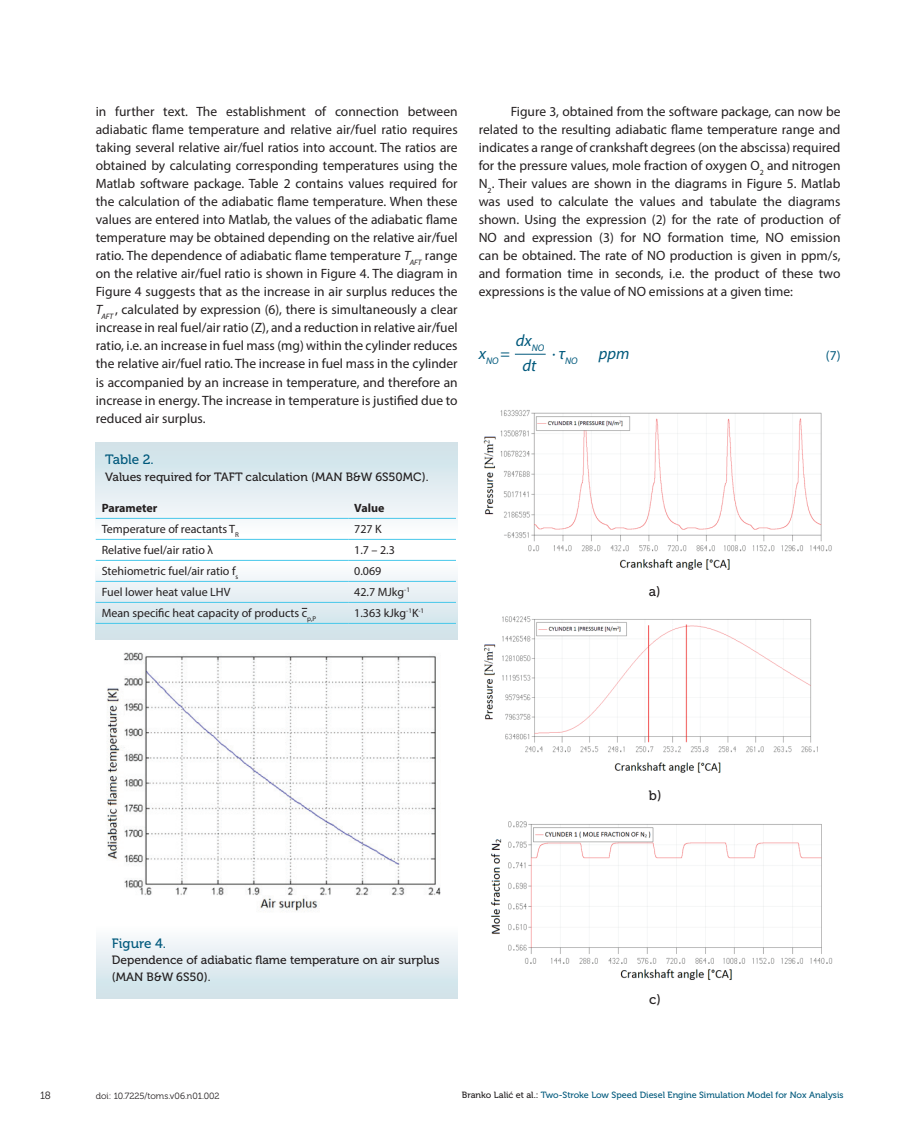
<style>
.page{position:relative;width:915px;height:1127px;background:#fff}
.page>*{position:absolute;margin:0;border:0;box-sizing:border-box;transform-origin:0 0}
.Body_text{font:italic 16.5px "Myriad Pro";color:#00597c}
.Body_text-2{font:13.5px/18px "Myriad Pro";color:#231f20;text-align:justify}
.Figure{font:13.5px "Museo 500";color:#00597c}
.Figure-2{font:13.5px "Museo 500";color:#231f20}
.Body_text-3{font:13.5px "Myriad Pro";color:#00597c}
.Body_text-4{font:12px "Myriad Pro";color:#231f20}
.Figure_naslov{font:12px/16.5px "Museo 500";color:#231f20}
.Body_text-5{font:700 12px "Myriad Pro";color:#231f20}
.t1{font:10.5px "Museo 300";color:#231f20}
.t2{font:9px "Museo 500";color:#00597c}
.t3{font:9px "Museo 300";color:#231f20}
.s1{font-style:italic}
.s2{color:#231f20}
</style>
<div class="page">
<div style="left:96px;top:442px;width:361px;height:93px;background:linear-gradient(to bottom,#cce0e7,#fcfcfe)"></div>
<div style="left:96px;top:561px;width:361px;height:79px;background:linear-gradient(to bottom,#fcfdfe,#cce0e7)"></div>
<hr style="left:514px;top:354px;width:31px;height:1px;background:#00597c">
<hr style="left:96px;top:518px;width:252px;height:1px;background:#47c7ea">
<hr style="left:348px;top:518px;width:108px;height:1px;background:#47c7ea">
<hr style="left:96px;top:539px;width:252px;height:1px;background:#47c7ea">
<hr style="left:348px;top:539px;width:108px;height:1px;background:#47c7ea">
<hr style="left:96px;top:560px;width:252px;height:1px;background:#47c7ea">
<hr style="left:348px;top:560px;width:108px;height:1px;background:#47c7ea">
<hr style="left:96px;top:581px;width:252px;height:1px;background:#47c7ea">
<hr style="left:348px;top:581px;width:108px;height:1px;background:#47c7ea">
<hr style="left:96px;top:602px;width:252px;height:1px;background:#47c7ea">
<hr style="left:348px;top:602px;width:108px;height:1px;background:#47c7ea">
<hr style="left:96px;top:623px;width:252px;height:1px;background:#47c7ea">
<hr style="left:348px;top:623px;width:108px;height:1px;background:#47c7ea">
<div style="left:96px;top:925px;width:361px;height:74px;background:linear-gradient(to bottom,#fdfcfe,#cde1e8)"></div>
<img style="left:107px;top:652px;width:334px;height:259px">
<img style="left:483px;top:410px;width:349px;height:160px">
<img style="left:484px;top:616px;width:334px;height:157px">
<img style="left:491px;top:821px;width:342px;height:159px">
<p class="Body_text-2" style="left:96px;top:103px;width:363px">in further text. The establishment of connection between adiabatic flame temperature and relative air/fuel ratio requires taking several relative air/fuel ratios into account. The ratios are obtained by calculating corresponding temperatures using the Matlab software package. Table 2 contains values required for the calculation of the adiabatic flame temperature. When these values are entered into Matlab, the values of the adiabatic flame temperature may be obtained depending on the relative air/fuel ratio. The dependence of adiabatic flame temperature <span class="s1">T</span><sub>AFT</sub> range on the relative air/fuel ratio is shown in Figure 4. The diagram in Figure 4 suggests that as the increase in air surplus reduces the <span class="s1">T</span><sub>AFT</sub> , calculated by expression (6), there is simultaneously a clear increase in real fuel/air ratio (Z), and a reduction in relative air/fuel ratio, i.e. an increase in fuel mass (mg) within the cylinder reduces the relative air/fuel ratio. The increase in fuel mass in the cylinder is accompanied by an increase in temperature, and therefore an increase in energy. The increase in temperature is justified due to reduced air surplus.</p>
<p class="Figure" style="left:105px;top:452px;width:50px">Table 2.</p>
<p class="Figure_naslov" style="left:105px;top:469px;width:325px">Values required for TAFT calculation (MAN B&amp;W 6S50MC).</p>
<p class="Body_text-5" style="left:102px;top:500px;width:57px">Parameter</p>
<p class="Body_text-5" style="left:354px;top:500px;width:32px">Value</p>
<p class="Body_text-4" style="left:102px;top:522px;width:139px">Temperature of reactants T<sub>R</sub></p>
<p class="Body_text-4" style="left:354px;top:522px;width:29px">727 K</p>
<p class="Body_text-4" style="left:102px;top:543px;width:113px">Relative fuel/air ratio λ</p>
<p class="Body_text-4" style="left:354px;top:543px;width:42px">1.7 – 2.3</p>
<p class="Body_text-4" style="left:102px;top:564px;width:138px">Stehiometric fuel/air ratio f<sub>s</sub></p>
<p class="Body_text-4" style="left:354px;top:564px;width:29px">0.069</p>
<p class="Body_text-4" style="left:102px;top:585px;width:130px">Fuel lower heat value LHV</p>
<p class="Body_text-4" style="left:354px;top:585px;width:57px">42.7 MJkg<sup>-1</sup></p>
<p class="Body_text-4" style="left:102px;top:606px;width:216px">Mean specific heat capacity of products c<sub>p,P</sub></p>
<p class="Body_text-4" style="left:354px;top:606px;width:71px">1.363 kJkg<sup>-1</sup>K<sup>-1</sup></p>
<p class="Body_text-2" style="left:478px;top:103px;width:363px;text-indent:32px">Figure 3, obtained from the software package, can now be related to the resulting adiabatic flame temperature range and indicates a range of crankshaft degrees (on the abscissa) required for the pressure values, mole fraction of oxygen O<sub>2</sub> and nitrogen N<sub>2</sub>. Their values are shown in the diagrams in Figure 5. Matlab was used to calculate the values and tabulate the diagrams shown. Using the expression (2) for the rate of production of NO and expression (3) for NO formation time, NO emission can be obtained. The rate of NO production is given in ppm/s, and formation time in seconds, i.e. the product of these two expressions is the value of NO emissions at a given time:</p>
<p class="Body_text" style="left:515px;top:330px;width:30px">dx<sub>NO</sub></p>
<p class="Body_text" style="left:522px;top:355px;width:15px">dt</p>
<p class="Body_text" style="left:478px;top:343px;width:33px">x<sub>NO</sub> =</p>
<p class="Body_text" style="left:552px;top:343px;width:27px">∙ τ<sub>NO</sub></p>
<p class="Body_text" style="left:598px;top:343px;width:32px">ppm</p>
<p class="Body_text-3" style="left:825px;top:347px;width:16px">(7)</p>
<p class="Figure-2" style="left:648px;top:584px;width:13px">a)</p>
<p class="Figure" style="left:112px;top:935px;width:55px">Figure 4.</p>
<p class="Figure_naslov" style="left:112px;top:952px;width:329px">Dependence of adiabatic flame temperature on air surplus (MAN B&amp;W 6S50).</p>
<p class="Figure-2" style="left:648px;top:788px;width:14px">b)</p>
<p class="Figure-2" style="left:649px;top:991px;width:13px">c)</p>
<p class="t1" style="left:40px;top:1090px;width:12px">18</p>
<p class="t3" style="left:96px;top:1091px;width:125px">doi: 10.7225/toms.v06.n01.002</p>
<p class="t2" style="left:462px;top:1090px;width:383px"><span class="s2">Branko Lalić et al.:</span> Two-Stroke Low Speed Diesel Engine Simulation Model for Nox Analysis</p>
</div>
